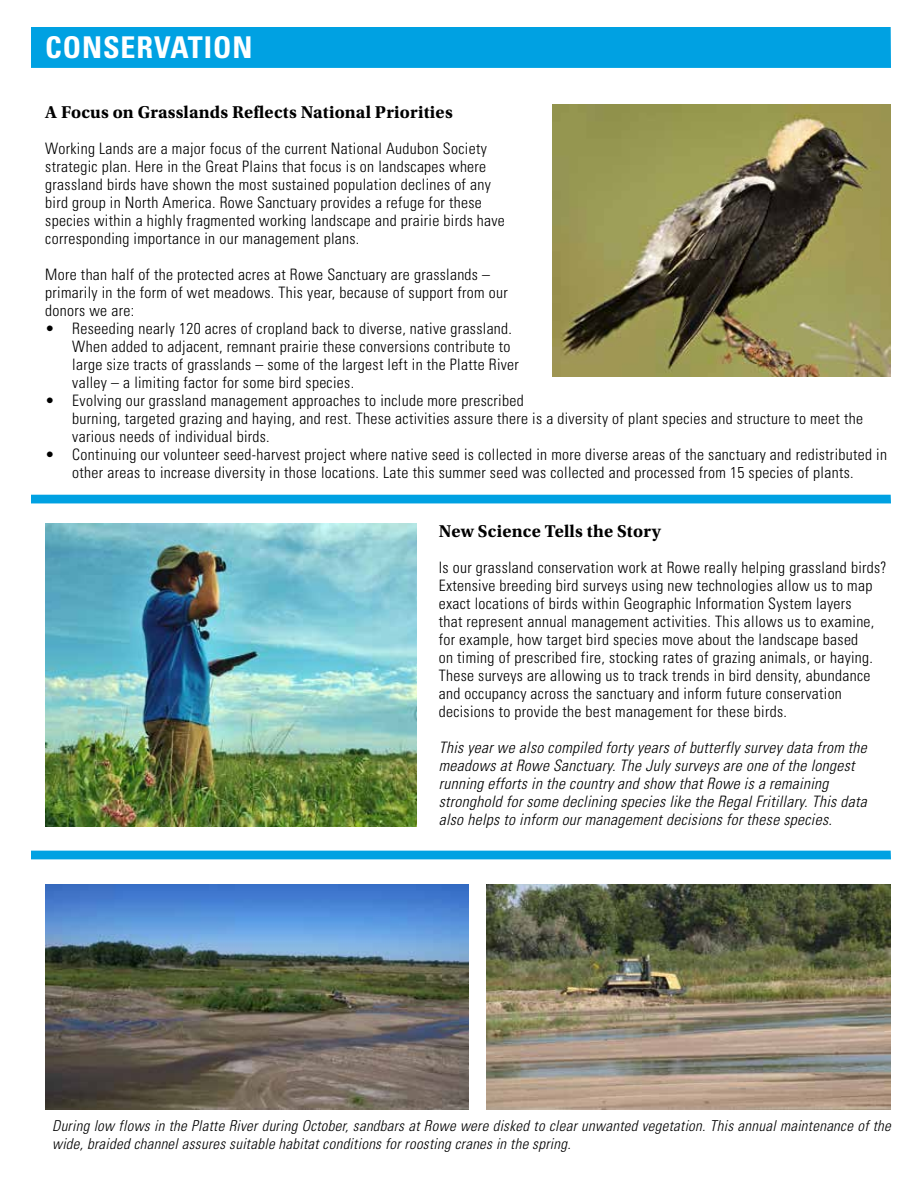
<style>
.page{position:relative;width:918px;height:1188px;background:#fff}
.page>*{position:absolute;margin:0;border:0;box-sizing:border-box;transform-origin:0 0}
.t1{font:700 condensed 30px "Univers LT Std";letter-spacing:.03em;color:#fff}
.t2{font:700 18px "Utopia Std";letter-spacing:.01em;color:#000}
.t3{font:300 condensed 15.75px/18px "Univers LT Std";letter-spacing:.02em;color:#000}
.t4{font:italic 300 condensed 15.75px/18px "Univers LT Std";letter-spacing:.02em;color:#000}
.t5{font:italic 300 condensed 15px/18px "Univers LT Std";letter-spacing:.02em;color:#000}
</style>
<div class="page">
<div style="left:27px;top:27px;width:864px;height:41px;background:#00a1e2"></div>
<img style="left:45px;top:524px;width:372px;height:303px">
<img style="left:552px;top:105px;width:339px;height:271px">
<img style="left:487px;top:884px;width:404px;height:225px">
<img style="left:45px;top:884px;width:423px;height:225px">
<div style="left:30px;top:495px;width:861px;height:8px;background:#00a1e2"></div>
<div style="left:30px;top:851px;width:861px;height:8px;background:#00a1e2"></div>
<div style="left:0;top:0;width:30px;height:1188px;background:#fff"></div>
<h1 class="t1" style="left:45px;top:29px;width:209px">CONSERVATION</h1>
<p class="t2" style="left:45px;top:101px;width:409px">A Focus on Grasslands Reflects National Priorities</p>
<p class="t3" style="left:45px;top:139px;width:461px">Working Lands are a major focus of the current National Audubon Society strategic plan. Here in the Great Plains that focus is on landscapes where grassland birds have shown the most sustained population declines of any bird group in North America. Rowe Sanctuary provides a refuge for these species within a highly fragmented working landscape and prairie birds have corresponding importance in our management plans.</p>
<p class="t3" style="left:45px;top:265px;width:464px">More than half of the protected acres at Rowe Sanctuary are grasslands – primarily in the form of wet meadows. This year, because of support from our donors we are:</p>
<p class="t3" style="left:72px;top:319px;width:448px;text-indent:-27px">• Reseeding nearly 120 acres of cropland back to diverse, native grassland.<br>When added to adjacent, remnant prairie these conversions contribute to large size tracts of grasslands – some of the largest left in the Platte River valley – a limiting factor for some bird species.</p>
<p class="t3" style="left:72px;top:391px;width:792px;text-indent:-27px">• Evolving our grassland management approaches to include more prescribed<br>burning, targeted grazing and haying, and rest. These activities assure there is a diversity of plant species and structure to meet the various needs of individual birds.</p>
<p class="t3" style="left:45px;top:445px;width:843px;text-align:center">• Continuing our volunteer seed-harvest project where native seed is collected in more diverse areas of the sanctuary and redistributed in other areas to increase diversity in those locations. Late this summer seed was collected and processed from 15 species of plants.</p>
<p class="t2" style="left:439px;top:521px;width:224px">New Science Tells the Story</p>
<p class="t3" style="left:439px;top:559px;width:450px">Is our grassland conservation work at Rowe really helping grassland birds?<br>Extensive breeding bird surveys using new technologies allow us to map exact locations of birds within Geographic Information System layers<br>that represent annual management activities. This allows us to examine, for example, how target bird species move about the landscape based<br>on timing of prescribed fire, stocking rates of grazing animals, or haying.<br>These surveys are allowing us to track trends in bird density, abundance and occupancy across the sanctuary and inform future conservation decisions to provide the best management for these birds.</p>
<p class="t4" style="left:439px;top:739px;width:430px">This year we also compiled forty years of butterfly survey data from the meadows at Rowe Sanctuary. The July surveys are one of the longest running efforts in the country and show that Rowe is a remaining stronghold for some declining species like the Regal Fritillary. This data also helps to inform our management decisions for these species.</p>
<p class="t5" style="left:52px;top:1116px;width:840px">During low flows in the Platte River during October, sandbars at Rowe were disked to clear unwanted vegetation. This annual maintenance of the wide, braided channel assures suitable habitat conditions for roosting cranes in the spring.</p>
</div>
